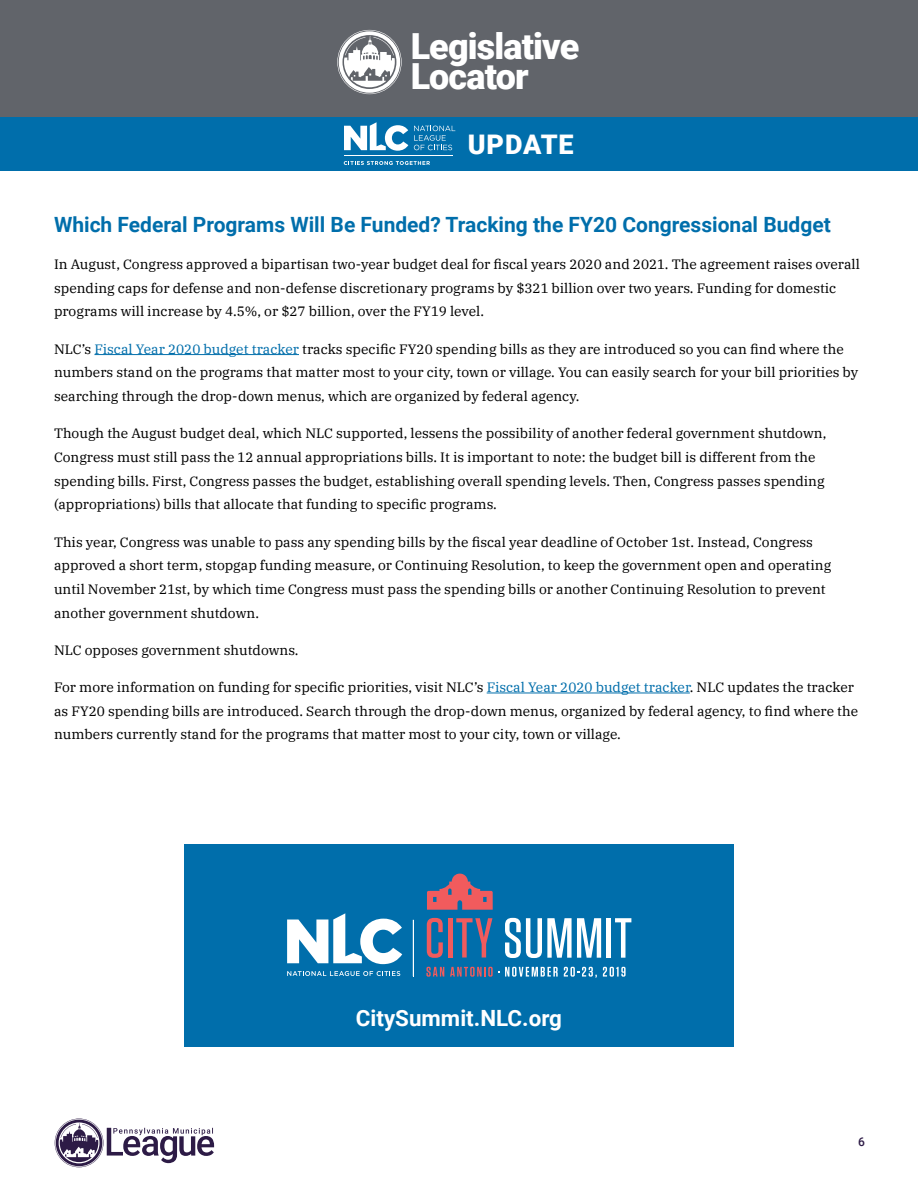
<style>
.page{position:relative;width:918px;height:1188px;background:#fff}
.page>*{position:absolute;margin:0;border:0;box-sizing:border-box;transform-origin:0 0}
.t1{font:900 36px/29.8px "Roboto";letter-spacing:-.025em;color:#fff}
.t2{font:900 27px "Roboto";letter-spacing:.03em;color:#fff}
.t3{font:700 22.35px "Roboto";color:#fff}
.t4{font:700 21px "Roboto";color:#006eab}
.t5{font:13.5px/23.7px "IBM Plex Serif";color:#000}
.t6{font:500 12px "Roboto";color:#2d1b46}
.s1{color:#006eab}
</style>
<div class="page">
<div style="left:0;top:0;width:918px;height:117px;background:#61646a"></div>
<svg style="left:55px;top:1119px;width:159px;height:48px"></svg>
<svg style="left:337px;top:30px;width:65px;height:64px"></svg>
<div style="left:0;top:117px;width:918px;height:54px;background:#006eab"></div>
<hr style="left:344px;top:155px;width:108px;height:1px;background:#fff">
<svg style="left:414px;top:126px;width:41px;height:24px"></svg>
<svg style="left:344px;top:161px;width:86px;height:4px"></svg>
<svg style="left:344px;top:122px;width:64px;height:29px"></svg>
<hr style="left:94px;top:354px;width:205px;height:1px;background:#006eab">
<hr style="left:487px;top:693px;width:203px;height:1px;background:#006eab">
<div style="left:184px;top:845px;width:550px;height:202px;background:#006eab"></div>
<svg style="left:505px;top:918px;width:96px;height:40px"></svg>
<hr style="left:607px;top:918px;width:4px;height:40px;background:#fff">
<svg style="left:615px;top:918px;width:16px;height:40px"></svg>
<hr style="left:413px;top:920px;width:1px;height:56px;background:#fff">
<svg style="left:426px;top:967px;width:18px;height:10px"></svg>
<svg style="left:450px;top:967px;width:39px;height:10px"></svg>
<svg style="left:488px;top:967px;width:5px;height:10px"></svg>
<svg style="left:505px;top:967px;width:53px;height:10px"></svg>
<svg style="left:564px;top:967px;width:33px;height:11px"></svg>
<svg style="left:603px;top:967px;width:23px;height:10px"></svg>
<svg style="left:287px;top:971px;width:113px;height:5px"></svg>
<svg style="left:287px;top:913px;width:115px;height:51px"></svg>
<svg style="left:427px;top:873px;width:66px;height:37px"></svg>
<svg style="left:427px;top:918px;width:16px;height:40px"></svg>
<hr style="left:448px;top:918px;width:4px;height:40px;background:#f15b5d">
<svg style="left:456px;top:918px;width:36px;height:40px"></svg>
<h1 class="t1" style="left:411px;top:30px;width:170px">Legislative<br>Locator</h1>
<h2 class="t2" style="left:468px;top:125px;width:107px">UPDATE</h2>
<h3 class="t4" style="left:54px;top:210px;width:778px">Which Federal Programs Will Be Funded? Tracking the FY20 Congressional Budget</h3>
<p class="t5" style="left:54px;top:251px;width:807px">In August, Congress approved a bipartisan two-year budget deal for fiscal years 2020 and 2021. The agreement raises overall spending caps for defense and non-defense discretionary programs by $321 billion over two years. Funding for domestic programs will increase by 4.5%, or $27 billion, over the FY19 level.</p>
<p class="t5" style="left:54px;top:336px;width:806px">NLC’s <span class="s1">Fiscal Year 2020 budget tracker</span> tracks specific FY20 spending bills as they are introduced so you can find where the numbers stand on the programs that matter most to your city, town or village. You can easily search for your bill priorities by searching through the drop-down menus, which are organized by federal agency.</p>
<p class="t5" style="left:54px;top:420px;width:774px">Though the August budget deal, which NLC supported, lessens the possibility of another federal government shutdown, Congress must still pass the 12 annual appropriations bills. It is important to note: the budget bill is different from the spending bills. First, Congress passes the budget, establishing overall spending levels. Then, Congress passes spending (appropriations) bills that allocate that funding to specific programs.</p>
<p class="t5" style="left:54px;top:529px;width:779px">This year, Congress was unable to pass any spending bills by the fiscal year deadline of October 1st. Instead, Congress approved a short term, stopgap funding measure, or Continuing Resolution, to keep the government open and operating until November 21st, by which time Congress must pass the spending bills or another Continuing Resolution to prevent another government shutdown.</p>
<p class="t5" style="left:54px;top:637px;width:246px">NLC opposes government shutdowns.</p>
<p class="t5" style="left:54px;top:674px;width:806px">For more information on funding for specific priorities, visit NLC’s <span class="s1">Fiscal Year 2020 budget tracker</span>. NLC updates the tracker as FY20 spending bills are introduced. Search through the drop-down menus, organized by federal agency, to find where the numbers currently stand for the programs that matter most to your city, town or village.</p>
<h3 class="t3" style="left:356px;top:1002px;width:208px">CitySummit.NLC.org</h3>
<p class="t6" style="left:858px;top:1134px;width:8px">6</p>
</div>
